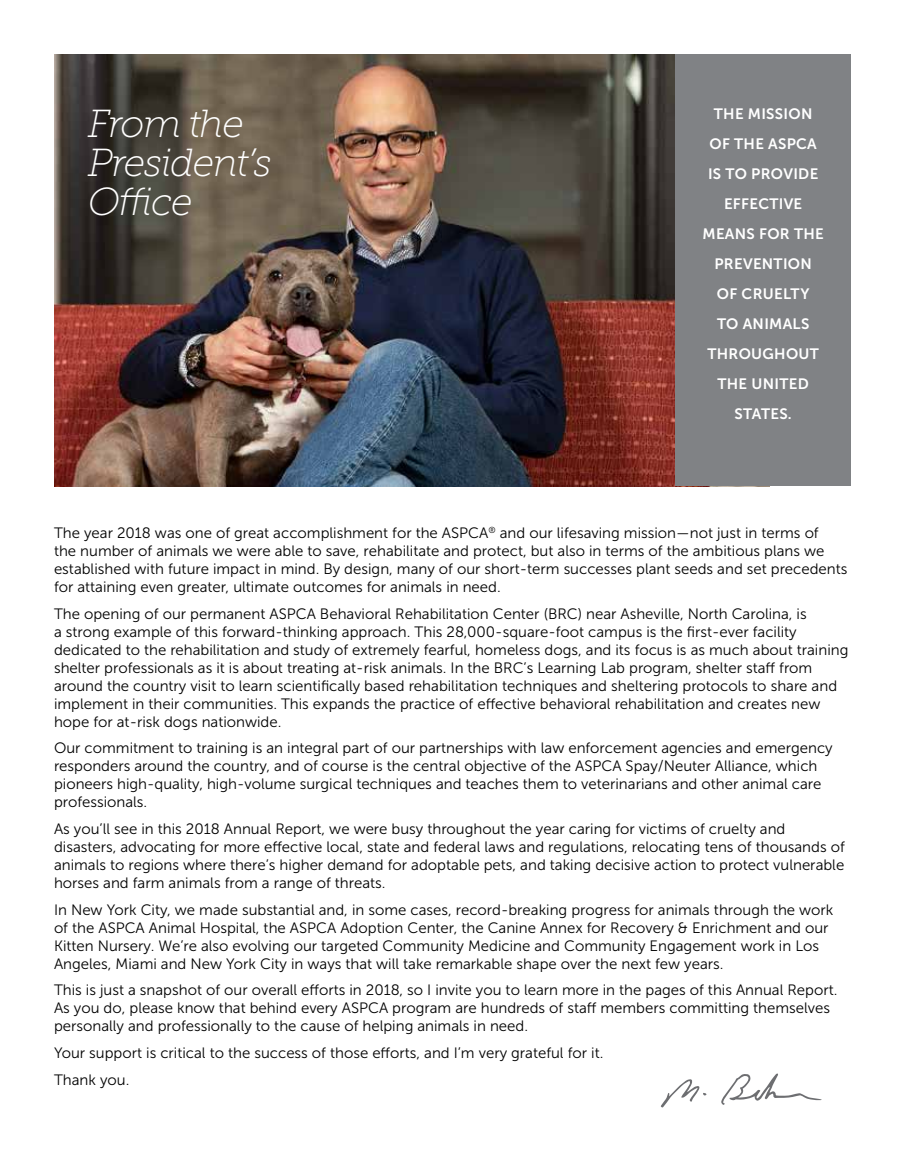
<style>
.page{position:relative;width:905px;height:1175px;background:#fff}
.page>*{position:absolute;margin:0;border:0;box-sizing:border-box;transform-origin:0 0}
.t1{font:italic 39px/39px "Museo Slab 100";letter-spacing:-.03em;color:#fff}
.t2{font:15px/18px "Museo Sans 300";color:#000}
.t3{font:15px/30px "Museo Sans 700";letter-spacing:.02em;color:#fff;text-align:center}
</style>
<div class="page">
<img style="left:54px;top:54px;width:621px;height:432px">
<div style="left:675px;top:54px;width:175px;height:432px;background:#808285"></div>
<svg style="left:660px;top:1079px;width:47px;height:29px"></svg>
<svg style="left:721px;top:1073px;width:100px;height:31px"></svg>
<h1 class="t1" style="left:88px;top:105px;width:186px">From the<br>President’s<br>Office</h1>
<p class="t3" style="left:702px;top:99px;width:123px">THE MISSION<br>OF THE ASPCA<br>IS TO PROVIDE<br>EFFECTIVE<br>MEANS FOR THE<br>PREVENTION<br>OF CRUELTY<br>TO ANIMALS<br>THROUGHOUT<br>THE UNITED<br>STATES.</p>
<p class="t2" style="left:54px;top:524px;width:795px">The year 2018 was one of great accomplishment for the ASPCA<sup>®</sup> and our lifesaving mission—not just in terms of<br>the number of animals we were able to save, rehabilitate and protect, but also in terms of the ambitious plans we established with future impact in mind. By design, many of our short-term successes plant seeds and set precedents for attaining even greater, ultimate outcomes for animals in need.</p>
<p class="t2" style="left:54px;top:604px;width:795px">The opening of our permanent ASPCA Behavioral Rehabilitation Center (BRC) near Asheville, North Carolina, is<br>a strong example of this forward-thinking approach. This 28,000-square-foot campus is the first-ever facility dedicated to the rehabilitation and study of extremely fearful, homeless dogs, and its focus is as much about training shelter professionals as it is about treating at-risk animals. In the BRC’s Learning Lab program, shelter staff from around the country visit to learn scientifically based rehabilitation techniques and sheltering protocols to share and implement in their communities. This expands the practice of effective behavioral rehabilitation and creates new hope for at-risk dogs nationwide.</p>
<p class="t2" style="left:54px;top:739px;width:780px">Our commitment to training is an integral part of our partnerships with law enforcement agencies and emergency responders around the country, and of course is the central objective of the ASPCA Spay/Neuter Alliance, which pioneers high-quality, high-volume surgical techniques and teaches them to veterinarians and other animal care professionals.</p>
<p class="t2" style="left:54px;top:820px;width:792px">As you’ll see in this 2018 Annual Report, we were busy throughout the year caring for victims of cruelty and disasters, advocating for more effective local, state and federal laws and regulations, relocating tens of thousands of animals to regions where there’s higher demand for adoptable pets, and taking decisive action to protect vulnerable horses and farm animals from a range of threats.</p>
<p class="t2" style="left:54px;top:900px;width:781px">In New York City, we made substantial and, in some cases, record-breaking progress for animals through the work of the ASPCA Animal Hospital, the ASPCA Adoption Center, the Canine Annex for Recovery &amp; Enrichment and our Kitten Nursery. We’re also evolving our targeted Community Medicine and Community Engagement work in Los Angeles, Miami and New York City in ways that will take remarkable shape over the next few years.</p>
<p class="t2" style="left:54px;top:981px;width:785px">This is just a snapshot of our overall efforts in 2018, so I invite you to learn more in the pages of this Annual Report.<br>As you do, please know that behind every ASPCA program are hundreds of staff members committing themselves personally and professionally to the cause of helping animals in need.</p>
<p class="t2" style="left:54px;top:1039px;width:551px;line-height:26.7px">Your support is critical to the success of those efforts, and I’m very grateful for it.<br>Thank you.</p>
</div>
